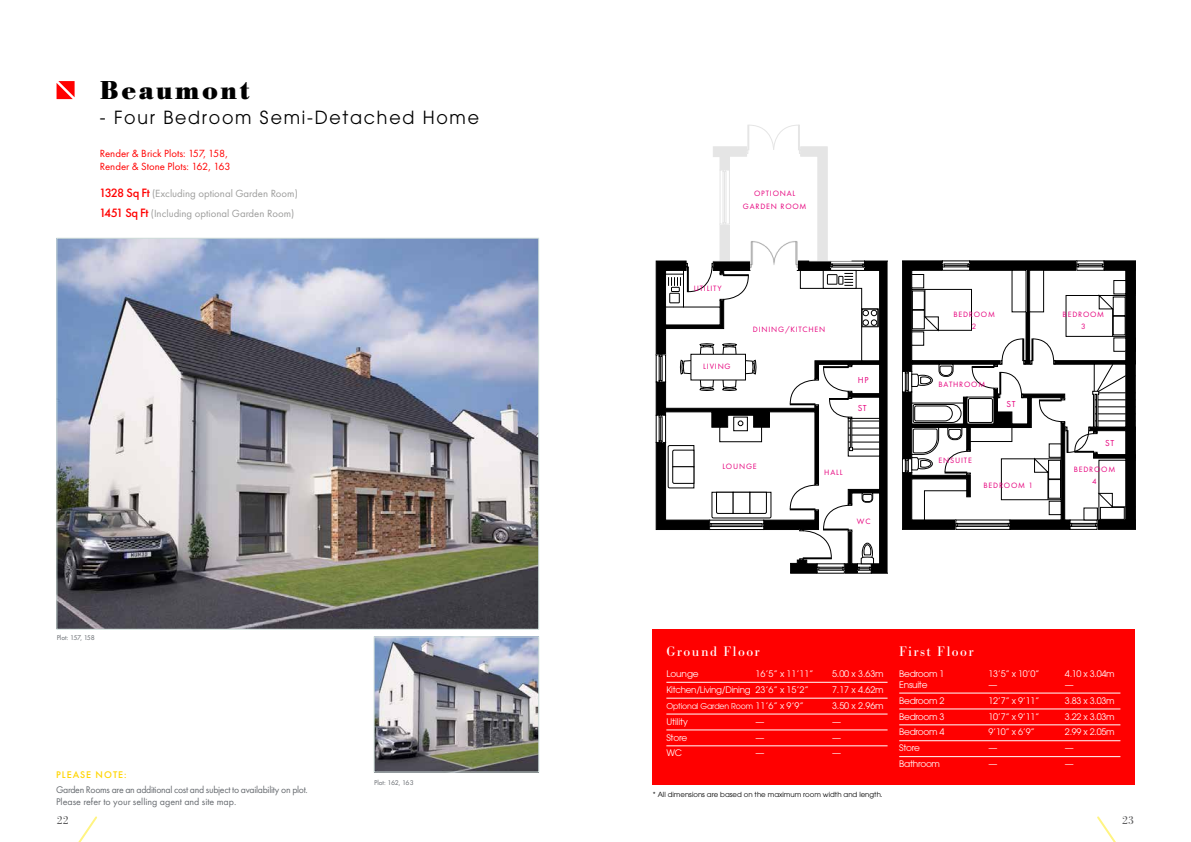
<style>
.page{position:relative;width:1191px;height:842px;background:#fff}
.page>*{position:absolute;margin:0;border:0;box-sizing:border-box;transform-origin:0 0}
.t1{font:700 27px "Bodoni URW";letter-spacing:.1em;color:#000}
.t2{font:18px "ITC Avant Garde Pro";letter-spacing:.1em;color:#000}
.t3{font:14.4px "Bodoni URW";letter-spacing:.1em;color:#fff}
.t4{font:12px "Bodoni URW";color:#5b5b5c}
.t5{font:10.8px/20px "Futura PT";color:#9d9d9c}
.t6{font:10.8px/12.9px "Futura PT";color:#f00}
.t7{font:10px/12px "Futura PT";letter-spacing:-.03em;color:#676b70}
.t8{font:500 10px "Futura PT";letter-spacing:.1em;color:#ffd500}
.t9{font:9px "ITC Avant Garde Pro";letter-spacing:-.03em;color:#fff}
.t10{font:9px "Futura PT";letter-spacing:.06em;color:#e6007d}
.t11{font:9px "ITC Avant Garde Pro";letter-spacing:-.01em;color:#fff}
.t12{font:8px/12px "Futura PT";letter-spacing:.1em;color:#e6007d;text-align:center}
.t13{font:8px "ITC Avant Garde Pro";letter-spacing:-.02em;color:#fff}
.t14{font:7.2px "Futura PT";color:#676b70}
.t15{font:7px "ITC Avant Garde Pro";color:#000}
.s1{font-weight:500;font-size:12.6px;color:#f00}
.s2{font-size:9px}
</style>
<div class="page">
<svg style="left:1097px;top:816px;width:19px;height:26px"></svg>
<svg style="left:78px;top:816px;width:19px;height:26px"></svg>
<svg style="left:902px;top:261px;width:234px;height:268px"></svg>
<div style="left:970px;top:427px;width:42px;height:14px;background:#fff"></div>
<div style="left:970px;top:427px;width:42px;height:15px;border:1px solid #000"></div>
<div style="left:1012px;top:270px;width:14px;height:42px;background:#fff"></div>
<div style="left:1029px;top:270px;width:14px;height:42px;background:#fff"></div>
<div style="left:1029px;top:270px;width:14px;height:42px;border:1px solid #000"></div>
<div style="left:652px;top:629px;width:482px;height:156px;background:#f00"></div>
<img style="left:59px;top:240px;width:478px;height:387px">
<hr style="left:666px;top:682px;width:221px;height:1px;background:#fff">
<hr style="left:666px;top:698px;width:221px;height:1px;background:#fff">
<hr style="left:666px;top:714px;width:221px;height:1px;background:#fff">
<hr style="left:666px;top:730px;width:221px;height:1px;background:#fff">
<hr style="left:666px;top:746px;width:221px;height:1px;background:#fff">
<hr style="left:899px;top:693px;width:221px;height:1px;background:#fff">
<hr style="left:899px;top:709px;width:221px;height:1px;background:#fff">
<hr style="left:899px;top:725px;width:221px;height:1px;background:#fff">
<hr style="left:899px;top:740px;width:221px;height:1px;background:#fff">
<hr style="left:899px;top:756px;width:221px;height:1px;background:#fff">
<svg style="left:656px;top:124px;width:231px;height:449px"></svg>
<img style="left:750px;top:228px;width:47px;height:41px">
<svg style="left:57px;top:81px;width:18px;height:18px"></svg>
<img style="left:376px;top:639px;width:161px;height:131px">
<div style="left:374px;top:637px;width:165px;height:135px;border:1px solid #cddcd9"></div>
<h1 class="t1" style="left:100px;top:75px;width:151px">Beaumont</h1>
<h2 class="t2" style="left:100px;top:107px;width:381px">- Four Bedroom Semi-Detached Home</h2>
<p class="t6" style="left:100px;top:147px;width:132px">Render &amp; Brick Plots: 157, 158,<br>Render &amp; Stone Plots: 162, 163</p>
<p class="t5" style="left:99px;top:183px;width:200px"><span class="s1">1328 Sq Ft</span> (Excluding optional Garden Room)<br><span class="s1">1451 Sq Ft</span> (Including optional Garden Room)</p>
<p class="t14" style="left:57px;top:633px;width:40px">Plot: 157, 158</p>
<p class="t8" style="left:56px;top:769px;width:72px">PLEASE NOTE:</p>
<p class="t7" style="left:56px;top:784px;width:253px">Garden Rooms are an additional cost and subject to availability on plot.<br>Please refer to your selling agent and site map.</p>
<p class="t14" style="left:374px;top:778px;width:41px">Plot: 162, 163</p>
<p class="t12" style="left:743px;top:187px;width:65px;line-height:13px">OPTIONAL<br>GARDEN ROOM</p>
<p class="t12" style="left:694px;top:282px;width:29px">UTILITY</p>
<p class="t12" style="left:703px;top:360px;width:29px">LIVING</p>
<p class="t12" style="left:753px;top:323px;width:74px">DINING/KITCHEN</p>
<p class="t10" style="left:857px;top:374px;width:12px">HP</p>
<p class="t10" style="left:857px;top:402px;width:11px">ST</p>
<p class="t12" style="left:722px;top:461px;width:36px">LOUNGE</p>
<p class="t12" style="left:824px;top:467px;width:20px">HALL</p>
<p class="t12" style="left:857px;top:516px;width:15px">WC</p>
<p class="t12" style="left:953px;top:308px;width:43px">BEDROOM<br>2</p>
<p class="t12" style="left:938px;top:378px;width:48px">BATHROOM</p>
<p class="t12" style="left:938px;top:454px;width:35px">ENSUITE</p>
<p class="t10" style="left:1006px;top:398px;width:11px">ST</p>
<p class="t12" style="left:983px;top:479px;width:51px">BEDROOM 1</p>
<p class="t12" style="left:1062px;top:308px;width:43px">BEDROOM<br>3</p>
<p class="t10" style="left:1105px;top:438px;width:11px">ST</p>
<p class="t12" style="left:1073px;top:464px;width:43px">BEDROOM<br>4</p>
<h3 class="t3" style="left:666px;top:643px;width:95px">Ground Floor</h3>
<p class="t9" style="left:666px;top:668px;width:34px">Lounge</p>
<p class="t9" style="left:755px;top:668px;width:60px">16’5” x 11’11”</p>
<p class="t9" style="left:832px;top:668px;width:53px">5.00 x 3.63m</p>
<p class="t9" style="left:666px;top:684px;width:144px">Kitchen/Living/Dining 23’6” x 15’2”</p>
<p class="t9" style="left:832px;top:684px;width:53px">7.17 x 4.62m</p>
<p class="t13" style="left:666px;top:701px;width:139px">Optional Garden Room <span class="s2">11’6” x 9’9”</span></p>
<p class="t9" style="left:832px;top:700px;width:53px">3.50 x 2.96m</p>
<p class="t11" style="left:666px;top:716px;width:23px">Utility</p>
<p class="t9" style="left:755px;top:716px;width:10px">—</p>
<p class="t9" style="left:832px;top:716px;width:10px">—</p>
<p class="t9" style="left:666px;top:732px;width:22px">Store</p>
<p class="t9" style="left:755px;top:732px;width:10px">—</p>
<p class="t9" style="left:832px;top:732px;width:10px">—</p>
<p class="t9" style="left:666px;top:747px;width:17px">WC</p>
<p class="t9" style="left:755px;top:747px;width:10px">—</p>
<p class="t9" style="left:832px;top:747px;width:10px">—</p>
<p class="t15" style="left:653px;top:790px;width:231px">* All dimensions are based on the maximum room width and length.</p>
<h3 class="t3" style="left:899px;top:643px;width:76px">First Floor</h3>
<p class="t9" style="left:899px;top:668px;width:47px">Bedroom 1</p>
<p class="t9" style="left:988px;top:668px;width:52px">13’5” x 10’0”</p>
<p class="t9" style="left:1065px;top:668px;width:51px">4.10 x 3.04m</p>
<p class="t9" style="left:899px;top:679px;width:30px">Ensuite</p>
<p class="t9" style="left:988px;top:679px;width:10px">—</p>
<p class="t9" style="left:1065px;top:679px;width:10px">—</p>
<p class="t9" style="left:899px;top:695px;width:47px">Bedroom 2</p>
<p class="t9" style="left:988px;top:695px;width:52px">12’7” x 9’11”</p>
<p class="t9" style="left:1065px;top:695px;width:51px">3.83 x 3.03m</p>
<p class="t9" style="left:899px;top:711px;width:47px">Bedroom 3</p>
<p class="t9" style="left:988px;top:711px;width:52px">10’7” x 9’11”</p>
<p class="t9" style="left:1065px;top:711px;width:51px">3.22 x 3.03m</p>
<p class="t9" style="left:899px;top:726px;width:47px">Bedroom 4</p>
<p class="t9" style="left:988px;top:726px;width:48px">9’10” x 6’9”</p>
<p class="t9" style="left:1065px;top:726px;width:51px">2.99 x 2.05m</p>
<p class="t9" style="left:899px;top:742px;width:22px">Store</p>
<p class="t9" style="left:988px;top:742px;width:10px">—</p>
<p class="t9" style="left:1065px;top:742px;width:10px">—</p>
<p class="t9" style="left:899px;top:758px;width:42px">Bathroom</p>
<p class="t9" style="left:988px;top:758px;width:10px">—</p>
<p class="t9" style="left:1065px;top:758px;width:10px">—</p>
<h3 class="t4" style="left:57px;top:813px;width:13px">22</h3>
<h3 class="t4" style="left:1122px;top:813px;width:13px">23</h3>
</div>
